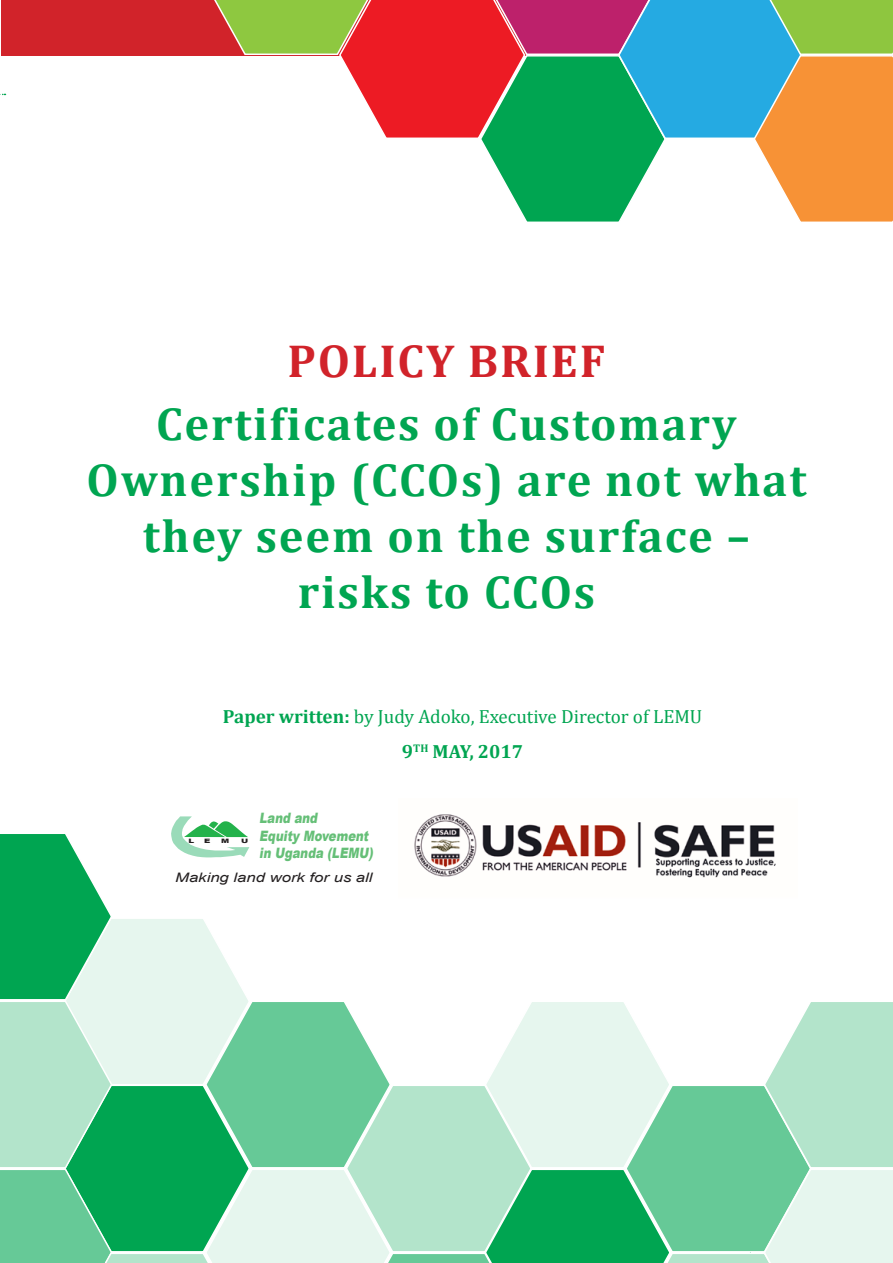
<style>
.page{position:relative;width:893px;height:1263px;background:#fff}
.page>*{position:absolute;margin:0;border:0;box-sizing:border-box;transform-origin:0 0}
.t1{font:700 46.5px/55.8px "Cambria";letter-spacing:.04em;color:#00a551;text-align:center}
.t2{font:700 46.5px "Cambria";letter-spacing:.04em;color:#d1232a}
.t3{font:19.05px "Cambria";color:#00a551}
.t4{font:700 19.05px "Cambria";color:#00a551}
.t5{font:italic 900 14.4px/17.2px "Arial";color:#65bf77;scale:.81 1}
.t6{font:italic 13.05px "Arial";color:#231f20;scale:1.28 1}
.t7{font:900 6px "Arial";color:#231f20;scale:1.43 1}
.s1{font-weight:700}
</style>
<div class="page">
<div style="left:2px;top:0;width:891px;height:55px;background:#d1232a"></div>
<svg style="left:0;top:816px;width:893px;height:447px"></svg>
<svg style="left:197px;top:0;width:696px;height:222px"></svg>
<p class="t2" style="left:288px;top:328px;width:319px">POLICY BRIEF</p>
<p class="t1" style="left:87px;top:395px;width:721px">Certificates of Customary<br>Ownership (CCOs) are not what they seem on the surface – risks to CCOs</p>
<p class="t3" style="left:223px;top:706px;width:481px"><span class="s1">Paper written:</span> by Judy Adoko, Executive Director of LEMU</p>
<p class="t7" style="left:188px;top:837px;width:6px">L</p>
<p class="t7" style="left:204px;top:837px;width:6px">E</p>
<p class="t7" style="left:221px;top:837px;width:7px">M</p>
<p class="t7" style="left:241px;top:837px;width:7px">U</p>
<p class="t5" style="left:259px;top:809px;width:146px">Land and<br>Equity Movement in Uganda (LEMU)</p>
<p class="t6" style="left:175px;top:869px;width:156px">Making land work for us all</p>
<p class="t4" style="left:402px;top:738px;width:123px">9<sup>TH</sup> MAY, 2017</p>
</div>
